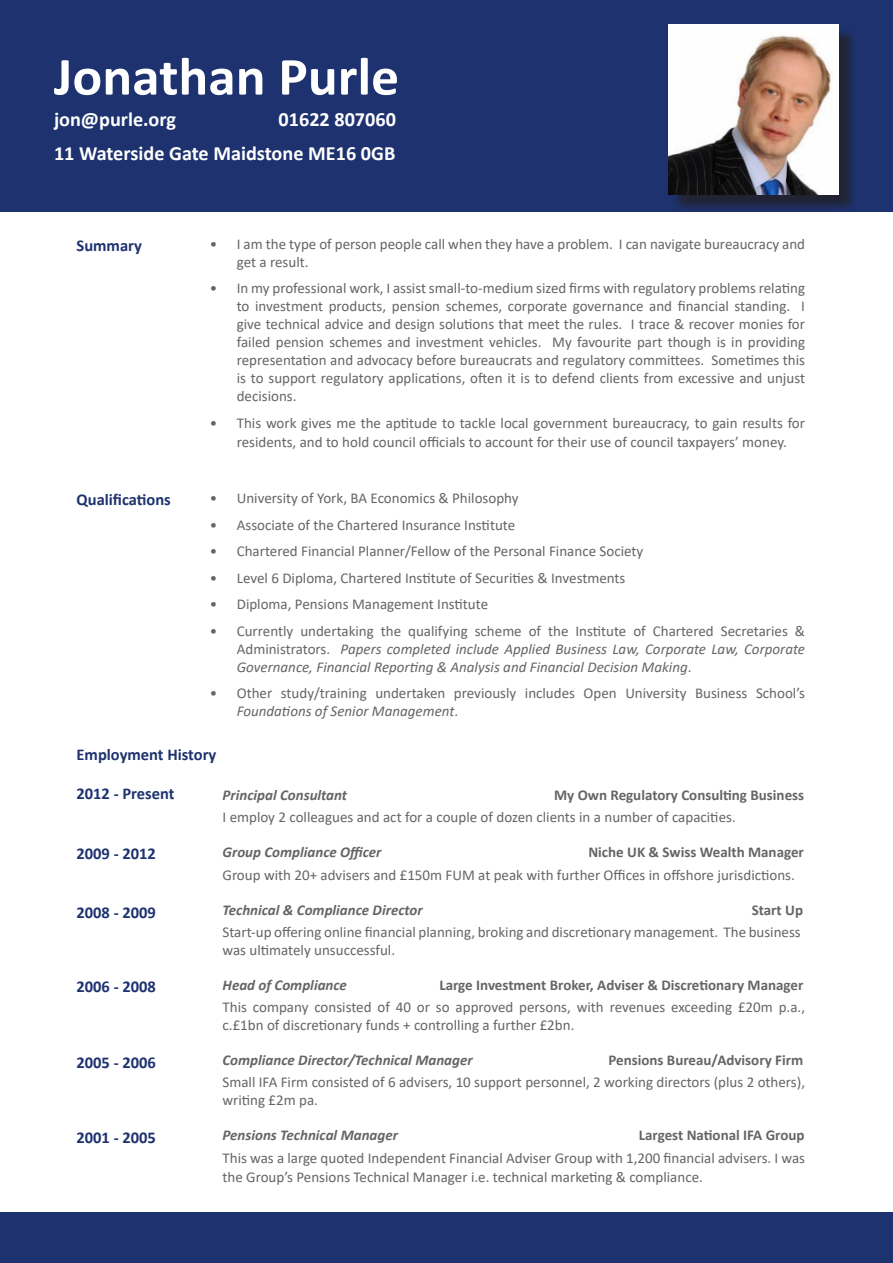
<style>
.page{position:relative;width:893px;height:1263px;background:#fff}
.page>*{position:absolute;margin:0;border:0;box-sizing:border-box;transform-origin:0 0}
.t1{font:700 54px "Calibri";color:#fff}
.t2{font:700 20.25px "Calibri";color:#fff}
.t3{font:700 16.5px "Calibri";color:#1d326f}
.t4{font:15px/18px "Calibri";color:#646567}
.t5{font:italic 15px/18px "Calibri";color:#646567;text-align:justify}
.t6{font:700 15px "Calibri";color:#646567}
.t7{font:italic 700 15px "Calibri";color:#646567}
.s1{font-style:normal}
.s2{font-style:italic}
</style>
<div class="page">
<div style="left:0;top:0;width:893px;height:211px;background:#1d326f"></div>
<div style="left:671px;top:27px;width:186px;height:186px;background:#231f20;opacity:.75"></div>
<img style="left:669px;top:25px;width:170px;height:170px">
<div style="left:0;top:1213px;width:893px;height:50px;background:#1d326f"></div>
<p class="t1" style="left:54px;top:38px;width:347px">Jonathan Purle</p>
<p class="t2" style="left:54px;top:105px;width:124px">jon@purle.org</p>
<p class="t2" style="left:279px;top:105px;width:119px">01622 807060</p>
<p class="t2" style="left:54px;top:139px;width:343px">11 Waterside Gate Maidstone ME16 0GB</p>
<p class="t3" style="left:77px;top:234px;width:67px">Summary</p>
<p class="t3" style="left:77px;top:488px;width:96px">Qualifications</p>
<p class="t4" style="left:237px;top:234px;width:570px;text-indent:-27px">• I am the type of person people call when they have a problem. I can navigate bureaucracy and get a result.</p>
<p class="t4" style="left:237px;top:279px;width:570px;text-align:justify;text-indent:-27px">• In my professional work, I assist small-to-medium sized firms with regulatory problems relating to investment products, pension schemes, corporate governance and financial standing. I give technical advice and design solutions that meet the rules. I trace &amp; recover monies for failed pension schemes and investment vehicles. My favourite part though is in providing representation and advocacy before bureaucrats and regulatory committees. Sometimes this is to support regulatory applications, often it is to defend clients from excessive and unjust decisions.</p>
<p class="t4" style="left:210px;top:412px;width:597px;line-height:19.8px;text-align:center">• This work gives me the aptitude to tackle local government bureaucracy, to gain results for residents, and to hold council officials to account for their use of council taxpayers’ money.</p>
<p class="t4" style="left:210px;top:489px;width:310px">• University of York, BA Economics &amp; Philosophy</p>
<p class="t4" style="left:210px;top:515px;width:307px">• Associate of the Chartered Insurance Institute</p>
<p class="t4" style="left:210px;top:542px;width:435px">• Chartered Financial Planner/Fellow of the Personal Finance Society</p>
<p class="t4" style="left:210px;top:568px;width:417px">• Level 6 Diploma, Chartered Institute of Securities &amp; Investments</p>
<p class="t4" style="left:210px;top:595px;width:280px">• Diploma, Pensions Management Institute</p>
<p class="t5" style="left:237px;top:621px;width:570px;text-indent:-27px"><span class="s1">• Currently undertaking the qualifying scheme of the Institute of Chartered Secretaries &amp; Administrators.</span> Papers completed include Applied Business Law, Corporate Law, Corporate Governance, Financial Reporting &amp; Analysis and Financial Decision Making<span class="s1">.</span></p>
<p class="t4" style="left:237px;top:684px;width:570px;text-indent:-27px">• Other study/training undertaken previously includes Open University Business School’s<br><span class="s2">Foundations of Senior Management</span>.</p>
<p class="t3" style="left:77px;top:743px;width:141px">Employment History</p>
<p class="t3" style="left:77px;top:782px;width:100px">2012 - Present</p>
<p class="t7" style="left:223px;top:784px;width:126px">Principal Consultant</p>
<p class="t6" style="left:554px;top:784px;width:252px">My Own Regulatory Consulting Business</p>
<p class="t4" style="left:223px;top:808px;width:515px">I employ 2 colleagues and act for a couple of dozen clients in a number of capacities.</p>
<p class="t7" style="left:223px;top:842px;width:160px">Group Compliance Officer</p>
<p class="t6" style="left:588px;top:842px;width:217px">Niche UK &amp; Swiss Wealth Manager</p>
<p class="t4" style="left:223px;top:865px;width:574px">Group with 20+ advisers and £150m FUM at peak with further Offices in offshore jurisdictions.</p>
<p class="t7" style="left:223px;top:899px;width:202px">Technical &amp; Compliance Director</p>
<p class="t6" style="left:752px;top:899px;width:53px">Start Up</p>
<p class="t4" style="left:223px;top:922px;width:580px">Start-up offering online financial planning, broking and discretionary management. The business was ultimately unsuccessful.</p>
<p class="t7" style="left:223px;top:974px;width:126px">Head of Compliance</p>
<p class="t6" style="left:439px;top:974px;width:366px">Large Investment Broker, Adviser &amp; Discretionary Manager</p>
<p class="t4" style="left:223px;top:998px;width:584px">This company consisted of 40 or so approved persons, with revenues exceeding £20m p.a., c.£1bn of discretionary funds + controlling a further £2bn.</p>
<p class="t7" style="left:223px;top:1049px;width:252px">Compliance Director/Technical Manager</p>
<p class="t6" style="left:608px;top:1049px;width:196px">Pensions Bureau/Advisory Firm</p>
<p class="t4" style="left:223px;top:1073px;width:584px">Small IFA Firm consisted of 6 advisers, 10 support personnel, 2 working directors (plus 2 others), writing £2m pa.</p>
<p class="t7" style="left:223px;top:1125px;width:177px">Pensions Technical Manager</p>
<p class="t6" style="left:639px;top:1125px;width:167px">Largest National IFA Group</p>
<p class="t4" style="left:223px;top:1147px;width:584px;line-height:19.8px">This was a large quoted Independent Financial Adviser Group with 1,200 financial advisers. I was the Group’s Pensions Technical Manager i.e. technical marketing &amp; compliance.</p>
<p class="t3" style="left:77px;top:842px;width:81px">2009 - 2012</p>
<p class="t3" style="left:77px;top:901px;width:81px">2008 - 2009</p>
<p class="t3" style="left:77px;top:975px;width:81px">2006 - 2008</p>
<p class="t3" style="left:77px;top:1051px;width:81px">2005 - 2006</p>
<p class="t3" style="left:77px;top:1125px;width:81px">2001 - 2005</p>
</div>
